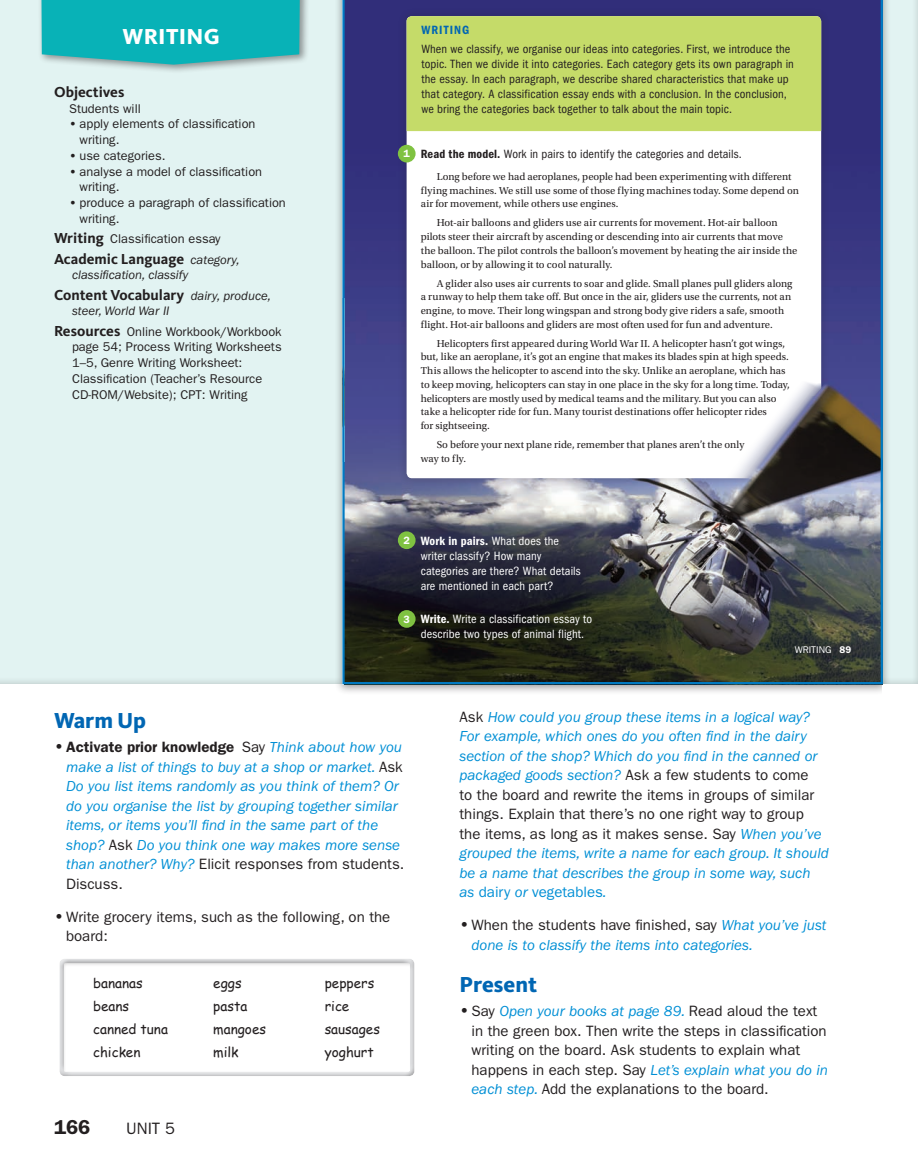
<style>
.page{position:relative;width:919px;height:1175px;background:#fff}
.page>*{position:absolute;margin:0;border:0;box-sizing:border-box;transform-origin:0 0}
.t1{font:800 22.5px "Kievit OT";color:#0166b3}
.t2{font:800 22.5px "Kievit OT";color:#fff}
.t3{font:600 20.25px "ITC Franklin Gothic Std";color:#231f20}
.t4{font:16.5px "ITC Franklin Gothic Std";color:#231f20}
.t5{font:italic 15px/19.5px "ITC Franklin Gothic Std";color:#008fd5}
.t6{font:15px/19.5px "ITC Franklin Gothic Std";color:#231f20}
.t7{font:700 15px "Kievit OT";color:#231f20}
.t8{font:13.5px "Comic Sans MS";color:#231f20}
.t9{font:12.75px/15.8px "ITC Franklin Gothic Std";color:#231f20}
.t10{font:italic 12.75px "ITC Franklin Gothic Std";color:#231f20}
.t11{font:condensed 12.45px/15px "ITC Franklin Gothic Std";letter-spacing:.01em;color:#231f20}
.t12{font:condensed 12.45px/15px "ITC Franklin Gothic Std";letter-spacing:.01em;color:#fff}
.t13{font:12.45px "ITC Franklin Gothic Std Dm Cd";letter-spacing:.085em;color:#0166b3}
.t14{font:10.65px/13.6px "Utopia Std";color:#231f20}
.t15{font:600 10.65px "ITC Franklin Gothic Std";color:#fff}
.t16{font:9.75px "ITC Franklin Gothic Std";color:#fff}
.s1{font-weight:600}
.s2{font-family:"Kievit OT";font-weight:700;font-size:15px}
.s3{font-family:"ITC Franklin Gothic Std";font-weight:400;font-style:italic;font-size:12.75px}
.s4{font-style:italic}
.s5{font-family:"ITC Franklin Gothic Std Dm Cd";font-stretch:normal}
.s6{font-weight:600;font-style:normal;font-size:16.5px;color:#231f20}
.s7{font-weight:600;font-style:normal;color:#231f20}
.s8{font-style:normal;color:#231f20}
.s9{font-weight:600;font-size:16.5px}
.s10{font-style:normal}
.s11{font-style:italic;color:#008fd5}
</style>
<div class="page">
<div style="left:0;top:0;width:918px;height:1175px;background:#e2f3f2"></div>
<div style="left:0;top:684px;width:918px;height:491px;background:#fff"></div>
<div style="left:910px;top:0;width:8px;height:1175px;background:#dcedec"></div>
<div style="left:334px;top:0;width:557px;height:695px;background:#231f20;opacity:.45"></div>
<div style="left:882px;top:684px;width:36px;height:491px;background:#fff"></div>
<svg style="left:342px;top:0;width:540px;height:684px"></svg>
<div style="left:38px;top:0;width:271px;height:74px;background:#231f20;opacity:.45"></div>
<svg style="left:41px;top:0;width:259px;height:65px"></svg>
<div style="left:58px;top:956px;width:358px;height:121px;background:#231f20;opacity:.5"></div>
<p class="t2" style="left:123px;top:23px;width:99px">Writi ng</p>
<p class="t7" style="left:54px;top:84px;width:72px">Objectives</p>
<p class="t9" style="left:69px;top:101px;width:73px">Students will</p>
<p class="t9" style="left:80px;top:116px;width:177px;text-indent:-11px"><span class="s1">•</span> apply elements of classification writing.</p>
<p class="t9" style="left:69px;top:148px;width:98px"><span class="s1">•</span> use categories.</p>
<p class="t9" style="left:80px;top:164px;width:184px;text-indent:-11px"><span class="s1">•</span> analyse a model of classification writing.</p>
<p class="t9" style="left:80px;top:195px;width:208px;text-indent:-11px"><span class="s1">•</span> produce a paragraph of classification writing.</p>
<p class="t9" style="left:54px;top:231px;width:168px"><span class="s2">Writing</span> Classification essay</p>
<p class="t7" style="left:54px;top:250px;width:187px">Academic Language <span class="s3">category,</span></p>
<p class="t10" style="left:72px;top:268px;width:117px">classification, classify</p>
<p class="t7" style="left:54px;top:286px;width:218px">Content Vocabulary <span class="s3">dairy, produce,</span></p>
<p class="t9" style="left:54px;top:301px;width:229px;line-height:20.2px;text-indent:18px"><span class="s4">steer, World War II<br></span><span class="s2">Resources</span> Online Workbook/Workbook</p>
<p class="t9" style="left:72px;top:339px;width:211px">page 54; Process Writing Worksheets 1–5, Genre Writing Worksheet:<br>Classification (Teacher’s Resource CD-ROM/Website); CPT: Writing</p>
<p class="t13" style="left:421px;top:23px;width:49px">WRITING</p>
<p class="t11" style="left:421px;top:41px;width:374px">When we classify, we organise our ideas into categories. First, we introduce the topic. Then we divide it into categories. Each category gets its own paragraph in the essay. In each paragraph, we describe shared characteristics that make up that category. A classification essay ends with a conclusion. In the conclusion, we bring the categories back together to talk about the main topic.</p>
<p class="t15" style="left:403px;top:147px;width:8px">1</p>
<p class="t11" style="left:420px;top:147px;width:322px"><span class="s5">Read the model.</span> Work in pairs to identify the categories and details.</p>
<p class="t14" style="left:420px;top:170px;width:379px;text-indent:16px">Long before we had aeroplanes, people had been experimenting with different flying machines. We still use some of those flying machines today. Some depend on air for movement, while others use engines.</p>
<p class="t14" style="left:420px;top:216px;width:378px;text-indent:16px">Hot-air balloons and gliders use air currents for movement. Hot-air balloon pilots steer their aircraft by ascending or descending into air currents that move the balloon. The pilot controls the balloon’s movement by heating the air inside the balloon, or by allowing it to cool naturally.</p>
<p class="t14" style="left:420px;top:276px;width:373px;text-indent:16px">A glider also uses air currents to soar and glide. Small planes pull gliders along a runway to help them take off. But once in the air, gliders use the currents, not an engine, to move. Their long wingspan and strong body give riders a safe, smooth flight. Hot-air balloons and gliders are most often used for fun and adventure.</p>
<p class="t14" style="left:420px;top:337px;width:370px;text-indent:16px">Helicopters first appeared during World War II. A helicopter hasn’t got wings, but, like an aeroplane, it’s got an engine that makes its blades spin at high speeds.<br>This allows the helicopter to ascend into the sky. Unlike an aeroplane, which has to keep moving, helicopters can stay in one place in the sky for a long time. Today, helicopters are mostly used by medical teams and the military. But you can also take a helicopter ride for fun. Many tourist destinations offer helicopter rides<br>for sightseeing.</p>
<p class="t14" style="left:420px;top:438px;width:325px;text-indent:16px">So before your next plane ride, remember that planes aren’t the only way to fly.</p>
<p class="t15" style="left:403px;top:534px;width:8px">2</p>
<p class="t15" style="left:403px;top:613px;width:8px">3</p>
<p class="t12" style="left:420px;top:533px;width:161px"><span class="s5">Work in pairs.</span> What does the writer classify? How many categories are there? What details are mentioned in each part?</p>
<p class="t12" style="left:420px;top:612px;width:173px"><span class="s5">Write.</span> Write a classification essay to describe two types of animal flight.</p>
<p class="t16" style="left:794px;top:644px;width:58px">WRITING <span class="s1">89</span></p>
<p class="t1" style="left:54px;top:707px;width:93px">Warm Up</p>
<p class="t5" style="left:66px;top:738px;width:339px;text-indent:-12px"><span class="s6">•</span> <span class="s7">Activate prior knowledge</span> <span class="s8">Say</span> Think about how you make a list of things to buy at a shop or market. <span class="s8">Ask </span>Do you list items randomly as you think of them? Or do you organise the list by grouping together similar items, or items you’ll find in the same part of the shop? <span class="s8">Ask</span> Do you think one way makes more sense than another? Why? <span class="s8">Elicit responses from students.<br>Discuss.</span></p>
<p class="t6" style="left:66px;top:907px;width:325px;text-indent:-12px"><span class="s9">•</span> Write grocery items, such as the following, on the board:</p>
<p class="t8" style="left:93px;top:973px;width:51px">bananas</p>
<p class="t8" style="left:213px;top:973px;width:30px">eggs</p>
<p class="t8" style="left:324px;top:973px;width:51px">peppers</p>
<p class="t8" style="left:93px;top:996px;width:37px">beans</p>
<p class="t8" style="left:213px;top:996px;width:35px">pasta</p>
<p class="t8" style="left:324px;top:996px;width:26px">rice</p>
<p class="t8" style="left:93px;top:1019px;width:76px">canned tuna</p>
<p class="t8" style="left:213px;top:1019px;width:54px">mangoes</p>
<p class="t8" style="left:324px;top:1019px;width:57px">sausages</p>
<p class="t8" style="left:93px;top:1041px;width:49px">chicken</p>
<p class="t8" style="left:213px;top:1041px;width:27px">milk</p>
<p class="t8" style="left:324px;top:1041px;width:50px">yoghurt</p>
<p class="t3" style="left:54px;top:1115px;width:38px">166</p>
<p class="t4" style="left:126px;top:1119px;width:50px">Unit 5</p>
<p class="t5" style="left:459px;top:707px;width:370px"><span class="s8">Ask</span> How could you group these items in a logical way?<br>For example, which ones do you often find in the dairy section of the shop? Which do you find in the canned or packaged goods section? <span class="s8">Ask a few students to come<br>to the board and rewrite the items in groups of similar things. Explain that there’s no one right way to group<br>the items, as long as it makes sense. Say</span> When you’ve grouped the items, write a name for each group. It should be a name that describes the group in some way, such as <span class="s10">dairy</span> or <span class="s10">vegetables</span>.</p>
<p class="t5" style="left:471px;top:915px;width:356px;text-indent:-12px"><span class="s6">•</span> <span class="s8">When the students have finished, say</span> What you’ve just done is to classify the items into categories.</p>
<p class="t1" style="left:459px;top:971px;width:79px">Present</p>
<p class="t6" style="left:471px;top:1001px;width:358px;text-indent:-12px"><span class="s9">•</span> Say <span class="s11">Open your books at page 89.</span> Read aloud the text in the green box. Then write the steps in classification writing on the board. Ask students to explain what happens in each step. Say <span class="s11">Let’s explain what you do in each step.</span> Add the explanations to the board.</p>
</div>
